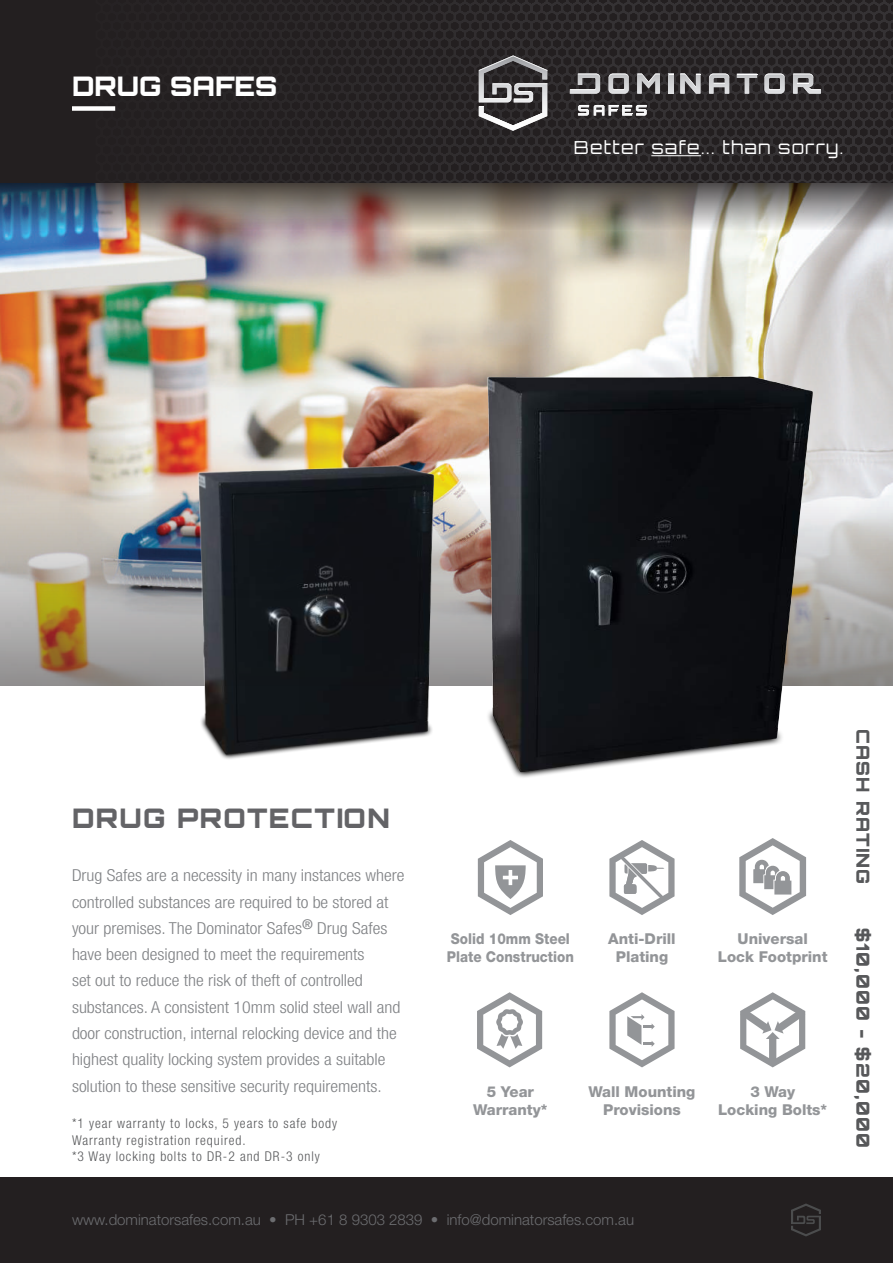
<style>
.page{position:relative;width:893px;height:1263px;background:#fff}
.page>*{position:absolute;margin:0;border:0;box-sizing:border-box;transform-origin:0 0}
.t1{font:900 27px "Orbitron";letter-spacing:.05em;color:#636366}
.t2{font:900 27px "Orbitron";color:#fff}
.t3{font:900 18px "Orbitron";letter-spacing:.07em;color:#57585a}
.t4{font:300 18px "Orbitron";letter-spacing:.07em;color:#fff}
.t5{font:300 condensed 16.5px/26.2px "Helvetica Neue LT Std";color:#808285;scale:1.09 1}
.t6{font:800 15px/18px "Helvetica Neue LT Std";color:#939598;text-align:center}
.t7{font:300 15px "Helvetica Neue LT Std";color:#6c6d70}
.t8{font:800 15px/18px "Helvetica Neue LT Std";color:#939598;scale:.9 1}
.t9{font:300 condensed 13.5px/16.2px "Helvetica Neue LT Std";letter-spacing:.07em;color:#57585a}
</style>
<div class="page">
<div style="left:0;top:0;width:605px;height:183px;background:#231f20"></div>
<div style="left:0;top:1177px;width:893px;height:86px;background:#231f20"></div>
<svg style="left:791px;top:1203px;width:30px;height:33px"></svg>
<svg style="left:115px;top:0;width:778px;height:183px"></svg>
<img style="left:0;top:230px;width:893px;height:259px">
<svg style="left:0;top:489px;width:893px;height:196px;background:#b2aba0"></svg>
<img style="left:0;top:183px;width:893px;height:47px">
<svg style="left:740px;top:992px;width:65px;height:75px"></svg>
<img style="left:144px;top:347px;width:328px;height:412px">
<img style="left:482px;top:259px;width:356px;height:519px">
<div style="left:72px;top:106px;width:43px;height:5px;background:#fff"></div>
<svg style="left:478px;top:840px;width:65px;height:75px"></svg>
<svg style="left:739px;top:838px;width:67px;height:77px"></svg>
<svg style="left:477px;top:992px;width:65px;height:75px"></svg>
<svg style="left:609px;top:992px;width:66px;height:75px"></svg>
<svg style="left:609px;top:840px;width:66px;height:75px"></svg>
<hr style="left:651px;top:155px;width:50px;height:1px;background:#fff">
<h1 class="t2" style="left:72px;top:69px;width:207px">DRUG SAFES</h1>
<p class="t4" style="left:574px;top:136px;width:271px">Better safe... than sorry.</p>
<h1 class="t1" style="left:72px;top:801px;width:319px">DRUG PROTECTION</h1>
<p class="t5" style="left:72px;top:862px;width:307px">Drug Safes are a necessity in many instances where controlled substances are required to be stored at your premises. The Dominator Safes<sup>®</sup> Drug Safes have been designed to meet the requirements<br>set out to reduce the risk of theft of controlled substances. A consistent 10mm solid steel wall and door construction, internal relocking device and the highest quality locking system provides a suitable solution to these sensitive security requirements.</p>
<p class="t9" style="left:72px;top:1115px;width:267px">*1 year warranty to locks, 5 years to safe body<br>Warranty registration required.<br>*3 Way locking bolts to DR-2 and DR-3 only</p>
<p class="t8" style="left:447px;top:930px;width:143px">Solid 10mm Steel<br>Plate Construction</p>
<p class="t6" style="left:718px;top:930px;width:111px">Universal<br>Lock Footprint</p>
<p class="t6" style="left:608px;top:930px;width:69px">Anti-Drill<br>Plating</p>
<p class="t6" style="left:473px;top:1082px;width:76px">5 Year<br>Warranty*</p>
<p class="t6" style="left:588px;top:1082px;width:108px">Wall Mounting<br>Provisions</p>
<p class="t6" style="left:718px;top:1082px;width:111px">3 Way<br>Locking Bolts*</p>
<p class="t7" style="left:72px;top:1211px;width:564px">www.dominatorsafes.com.au • PH +61 8 9303 2839 • info@dominatorsafes.com.au</p>
<p class="t3" style="left:874px;top:728px;width:157px;rotate:90deg">CASH RATING</p>
<p class="t3" style="left:874px;top:928px;width:222px;rotate:90deg">$10,000 - $20,000</p>
</div>
